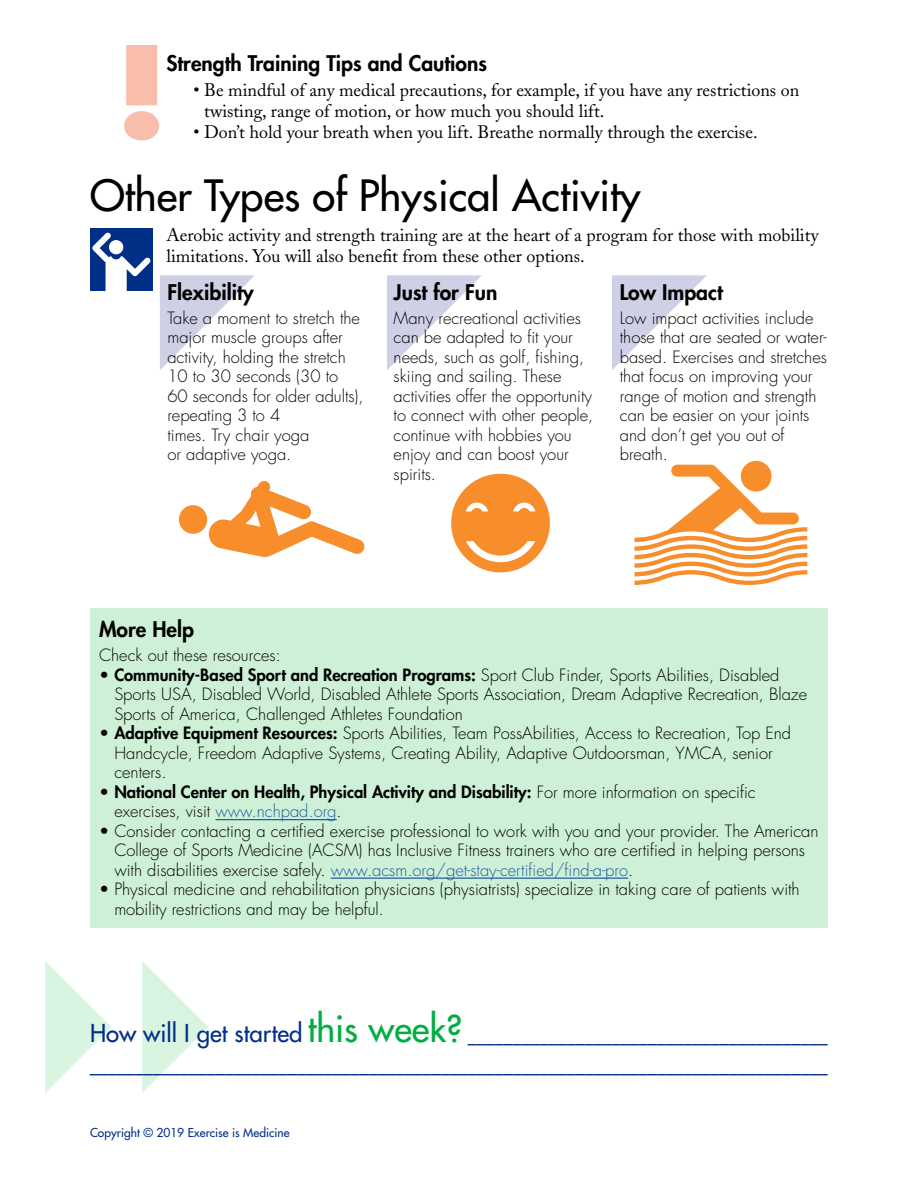
<style>
.page{position:relative;width:918px;height:1188px;background:#fff}
.page>*{position:absolute;margin:0;border:0;box-sizing:border-box;transform-origin:0 0}
.t1{font:42px "Futura";color:#000}
.t2{font:800 21px "Futura";color:#000}
.t3{font:18px/21px "Adobe Caslon";color:#000}
.t4{font:18px/30px "Futura";color:#002f87}
.t5{font:300 16.5px/19.5px "Futura";color:#000}
.t6{font:800 16.5px/19.5px "Futura";color:#000}
.t7{font:12px "Futura";color:#002f87}
.s1{font-weight:800}
.s2{font-weight:300}
.s3{font-weight:300;color:#215e9e}
.s4{color:#215e9e}
.s5{font-size:24px}
.s6{font-size:36px;color:#00ae42}
</style>
<div class="page">
<svg style="left:124px;top:45px;width:35px;height:96px"></svg>
<svg style="left:160px;top:275px;width:94px;height:95px"></svg>
<svg style="left:387px;top:275px;width:95px;height:95px"></svg>
<svg style="left:612px;top:275px;width:94px;height:95px"></svg>
<div style="left:90px;top:608px;width:738px;height:319px;background:#cdf0d7"></div>
<hr style="left:215px;top:819px;width:122px;height:1px;background:#215e9e">
<hr style="left:331px;top:878px;width:297px;height:1px;background:#215e9e">
<div style="left:90px;top:228px;width:63px;height:62px;background:#002f87"></div>
<svg style="left:92px;top:233px;width:58px;height:57px"></svg>
<svg style="left:179px;top:481px;width:185px;height:76px"></svg>
<svg style="left:451px;top:474px;width:99px;height:98px"></svg>
<div style="left:741px;top:461px;width:31px;height:31px;background:#f78d2b;border-radius:50%"></div>
<svg style="left:634px;top:465px;width:173px;height:120px"></svg>
<p class="t2" style="left:166px;top:49px;width:322px">Strength Training Tips and Cautions</p>
<p class="t3" style="left:204px;top:80px;width:597px;text-indent:-11px">• Be mindful of any medical precautions, for example, if you have any restrictions on twisting, range of motion, or how much you should lift.</p>
<p class="t3" style="left:194px;top:122px;width:566px">• Don’t hold your breath when you lift. Breathe normally through the exercise.</p>
<h1 class="t1" style="left:90px;top:168px;width:552px">Other Types of Physical Activity</h1>
<p class="t3" style="left:166px;top:224px;width:654px">Aerobic activity and strength training are at the heart of a program for those with mobility limitations. You will also benefit from these other options.</p>
<p class="t2" style="left:167px;top:278px;width:88px">Flexibility</p>
<p class="t5" style="left:167px;top:308px;width:198px">Take a moment to stretch the major muscle groups after activity, holding the stretch<br>10 to 30 seconds (30 to<br>60 seconds for older adults), repeating 3 to 4<br>times. Try chair yoga<br>or adaptive yoga.</p>
<p class="t2" style="left:394px;top:278px;width:105px">Just for Fun</p>
<p class="t5" style="left:394px;top:308px;width:201px">Many recreational activities can be adapted to fit your needs, such as golf, fishing, skiing and sailing. These activities offer the opportunity to connect with other people, continue with hobbies you enjoy and can boost your spirits.</p>
<p class="t2" style="left:620px;top:278px;width:104px">Low Impact</p>
<p class="t5" style="left:620px;top:308px;width:209px">Low impact activities include those that are seated or water&shy;based. Exercises and stretches that focus on improving your range of motion and strength can be easier on your joints and don’t get you out of breath.</p>
<p class="t2" style="left:99px;top:615px;width:96px">More Help</p>
<p class="t5" style="left:99px;top:646px;width:183px">Check out these resources:</p>
<p class="t5" style="left:114px;top:665px;width:694px;text-indent:-15px">• <span class="s1">Community-Based Sport and Recreation Programs:</span> Sport Club Finder, Sports Abilities, Disabled<br>Sports USA, Disabled World, Disabled Athlete Sports Association, Dream Adaptive Recreation, Blaze<br>Sports of America, Challenged Athletes Foundation</p>
<p class="t5" style="left:114px;top:724px;width:678px;text-indent:-15px">• <span class="s1">Adaptive Equipment Resources:</span> Sports Abilities, Team PossAbilities, Access to Recreation, Top End<br>Handcycle, Freedom Adaptive Systems, Creating Ability, Adaptive Outdoorsman, YMCA, senior centers.</p>
<p class="t6" style="left:114px;top:782px;width:643px;text-indent:-15px"><span class="s2">•</span> National Center on Health, Physical Activity and Disability: <span class="s2">For more information on specific exercises, visit</span> <span class="s3">www.nchpad.org</span><span class="s2">.</span></p>
<p class="t5" style="left:114px;top:821px;width:706px;text-indent:-15px">• Consider contacting a certified exercise professional to work with you and your provider. The American<br>College of Sports Medicine (ACSM) has Inclusive Fitness trainers who are certified in helping persons with disabilities exercise safely. <span class="s4">www.acsm.org/get-stay-certified/find-a-pro</span>.</p>
<p class="t5" style="left:114px;top:880px;width:687px;text-indent:-15px">• Physical medicine and rehabilitation physicians (physiatrists) specialize in taking care of patients with mobility restrictions and may be helpful.</p>
<p class="t4" style="left:90px;top:1020px;width:739px"><span class="s5">How will I get started</span> <span class="s6">this week?</span> ________________________________________ __________________________________________________________________________________</p>
<p class="t7" style="left:90px;top:1125px;width:201px">Copyright © 2019 Exercise is Medicine</p>
</div>
